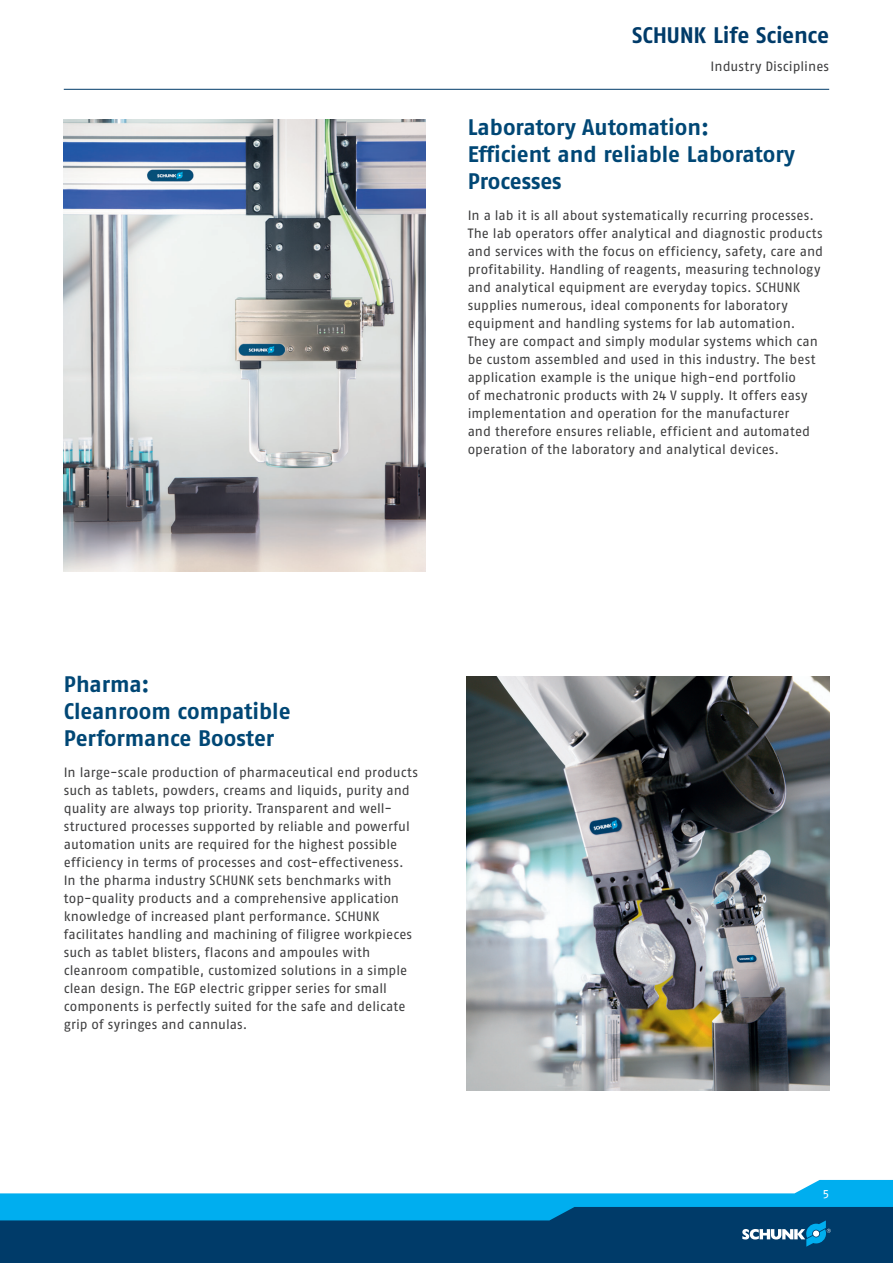
<style>
.page{position:relative;width:893px;height:1263px;background:#fff}
.page>*{position:absolute;margin:0;border:0;box-sizing:border-box;transform-origin:0 0}
.t1{font:700 22.5px/27px "SCHUNK Fago Pro";color:#004775}
.t2{font:700 22.5px "SCHUNK Fago Pro";letter-spacing:-.005em;color:#003b69}
.t3{font:13.5px/18px "SCHUNK Fago Pro";letter-spacing:.005em;color:#3e3e3f}
.t4{font:12px "SCHUNK Fago Pro";color:#fff}
</style>
<div class="page">
<div style="left:0;top:1202px;width:893px;height:61px;background:#003b69"></div>
<svg style="left:0;top:1180px;width:893px;height:67px"></svg>
<hr style="left:64px;top:89px;width:765px;height:1px;background:#003b69">
<img style="left:64px;top:119px;width:361px;height:453px">
<img style="left:466px;top:676px;width:363px;height:414px">
<h1 class="t2" style="left:632px;top:22px;width:198px">SCHUNK Life Science</h1>
<p class="t3" style="left:711px;top:57px;width:120px">Industry Disciplines</p>
<h1 class="t1" style="left:468px;top:113px;width:329px">Laboratory Automation:<br>Efficient and reliable Laboratory<br>Processes</h1>
<p class="t3" style="left:468px;top:206px;width:357px">In a lab it is all about systematically recurring processes.<br>The lab operators offer analytical and diagnostic products and services with the focus on efficiency, safety, care and profitability. Handling of reagents, measuring technology and analytical equipment are everyday topics. SCHUNK supplies numerous, ideal components for laboratory equipment and handling systems for lab automation.<br>They are compact and simply modular systems which can be custom assembled and used in this industry. The best application example is the unique high-end portfolio<br>of mechatronic products with 24 V supply. It offers easy implementation and operation for the manufacturer<br>and therefore ensures reliable, efficient and automated operation of the laboratory and analytical devices.</p>
<h1 class="t1" style="left:64px;top:670px;width:228px">Pharma:<br>Cleanroom compatible<br>Performance Booster</h1>
<p class="t3" style="left:64px;top:763px;width:356px">In large-scale production of pharmaceutical end products such as tablets, powders, creams and liquids, purity and quality are always top priority. Transparent and well&shy;structured processes supported by reliable and powerful automation units are required for the highest possible efficiency in terms of processes and cost-effectiveness.<br>In the pharma industry SCHUNK sets benchmarks with top-quality products and a comprehensive application knowledge of increased plant performance. SCHUNK facilitates handling and machining of filigree workpieces such as tablet blisters, flacons and ampoules with cleanroom compatible, customized solutions in a simple clean design. The EGP electric gripper series for small components is perfectly suited for the safe and delicate grip of syringes and cannulas.</p>
<p class="t4" style="left:823px;top:1186px;width:8px">5</p>
</div>
